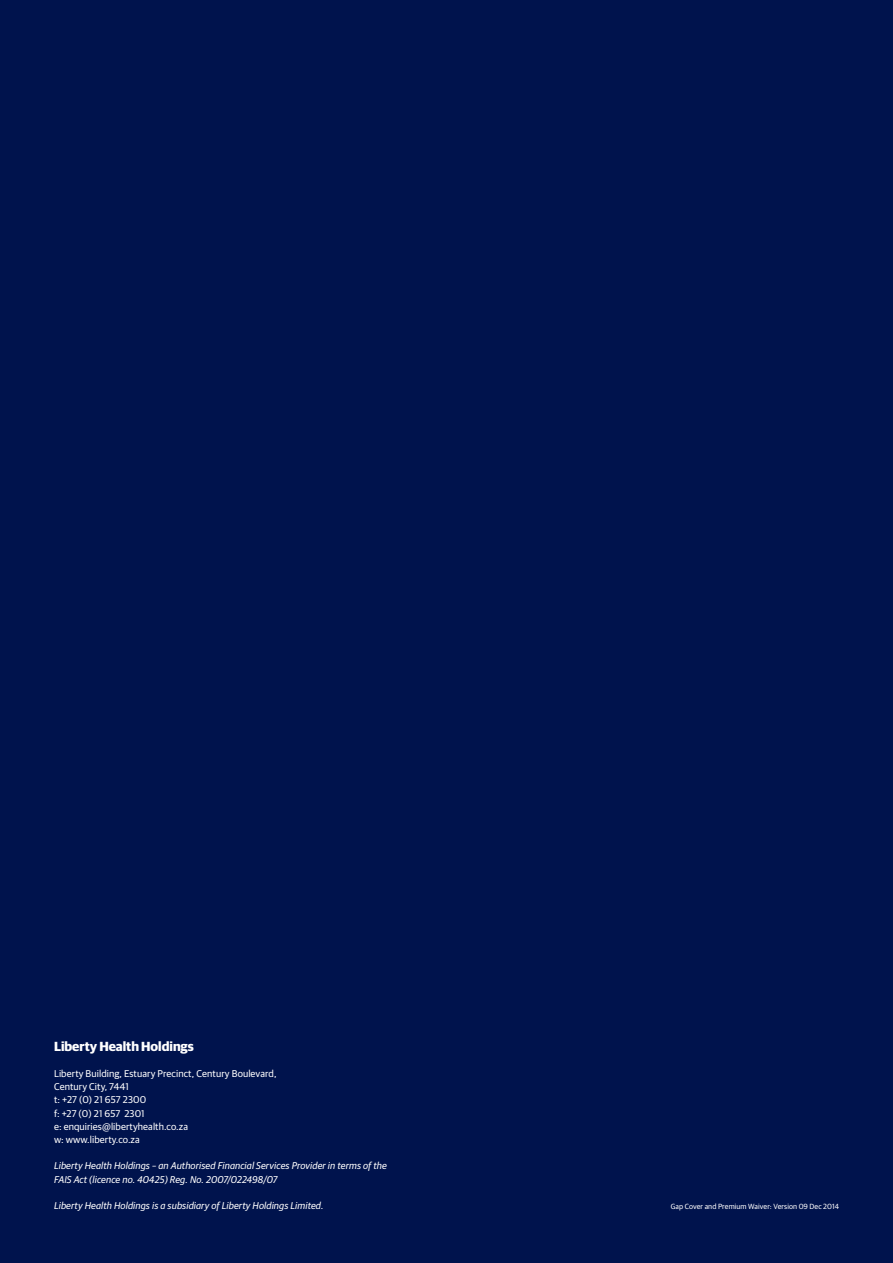
<style>
.page{position:relative;width:893px;height:1263px;background:#00134d}
.page>*{position:absolute;margin:0;border:0;box-sizing:border-box;transform-origin:0 0}
.t1{font:700 13.2px "Guardian Sans";color:#fff}
.t2{font:italic 9.9px/13.2px "Guardian Sans";letter-spacing:.01em;color:#fff}
.t3{font:9.9px "Guardian Sans";letter-spacing:.01em;color:#fff}
.t4{font:7.5px "Guardian Sans";letter-spacing:.01em;color:#fff}
</style>
<div class="page">
<p class="t1" style="left:54px;top:1036px;width:141px">Liberty Health Holdings</p>
<p class="t3" style="left:54px;top:1066px;width:224px">Liberty Building, Estuary Precinct, Century Boulevard,</p>
<p class="t3" style="left:54px;top:1080px;width:76px">Century City, 7441</p>
<p class="t3" style="left:54px;top:1093px;width:94px">t: +27 (0) 21 657 2300</p>
<p class="t3" style="left:54px;top:1106px;width:92px">f: +27 (0) 21 657 2301</p>
<p class="t3" style="left:54px;top:1119px;width:135px">e: enquiries@libertyhealth.co.za</p>
<p class="t3" style="left:54px;top:1132px;width:87px">w: www.liberty.co.za</p>
<p class="t2" style="left:54px;top:1158px;width:334px">Liberty Health Holdings – an Authorised Financial Services Provider in terms of the<br>FAIS Act (licence no. 40425) Reg. No. 2007/022498/07</p>
<p class="t2" style="left:54px;top:1198px;width:271px">Liberty Health Holdings is a subsidiary of Liberty Holdings Limited.</p>
<p class="t4" style="left:671px;top:1201px;width:170px">Gap Cover and Premium Waiver: Version 09 Dec 2014</p>
</div>
